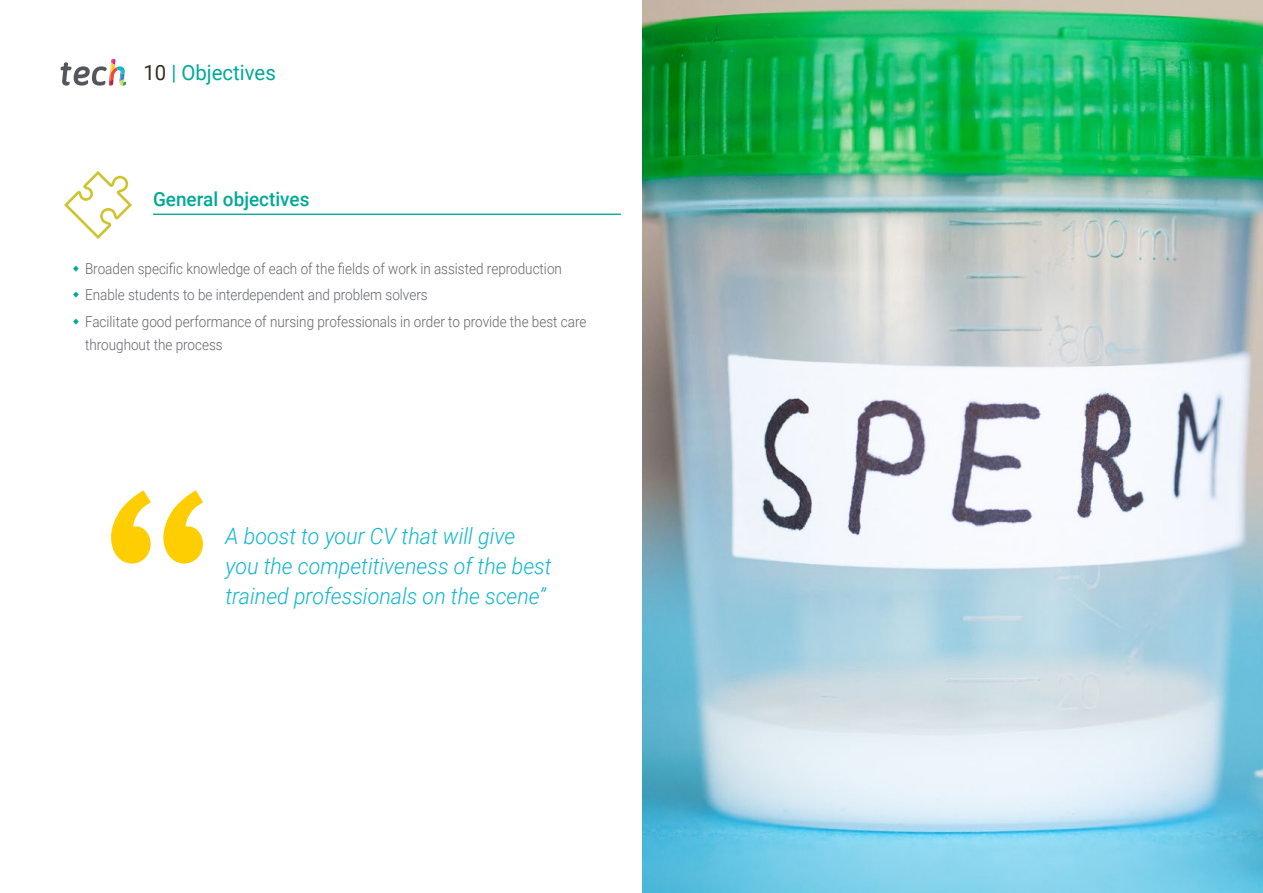
<style>
.page{position:relative;width:1263px;height:893px;background:#fff}
.page>*{position:absolute;margin:0;border:0;box-sizing:border-box;transform-origin:0 0}
.t1{font:italic 300 22.5px/30px "Roboto";color:#0fb6cf;scale:.95 1}
.t2{font:21px "Roboto";color:#00a996}
.t3{font:500 19.5px "Roboto";color:#00a996}
.t4{font:300 15px/26.7px "Roboto";color:#61646a;scale:.9 1}
.s1{color:#312e20}
</style>
<div class="page">
<img style="left:642px;top:0;width:621px;height:893px">
<hr style="left:153px;top:214px;width:468px;height:1px;background:#00a996">
<svg style="left:64px;top:171px;width:68px;height:68px"></svg>
<svg style="left:61px;top:59px;width:65px;height:27px"></svg>
<svg style="left:111px;top:490px;width:92px;height:74px"></svg>
<h2 class="t2" style="left:144px;top:57px;width:134px"><span class="s1">10</span> | Objectives</h2>
<h3 class="t3" style="left:153px;top:185px;width:158px">General objectives</h3>
<p class="t4" style="left:85px;top:254px;width:559px">Broaden specific knowledge of each of the fields of work in assisted reproduction<br>Enable students to be interdependent and problem solvers<br>Facilitate good performance of nursing professionals in order to provide the best care</p>
<p class="t4" style="left:85px;top:330px;width:154px">throughout the process</p>
<h1 class="t1" style="left:226px;top:520px;width:345px">A boost to your CV that will give you the competitiveness of the best trained professionals on the scene”</h1>
</div>
